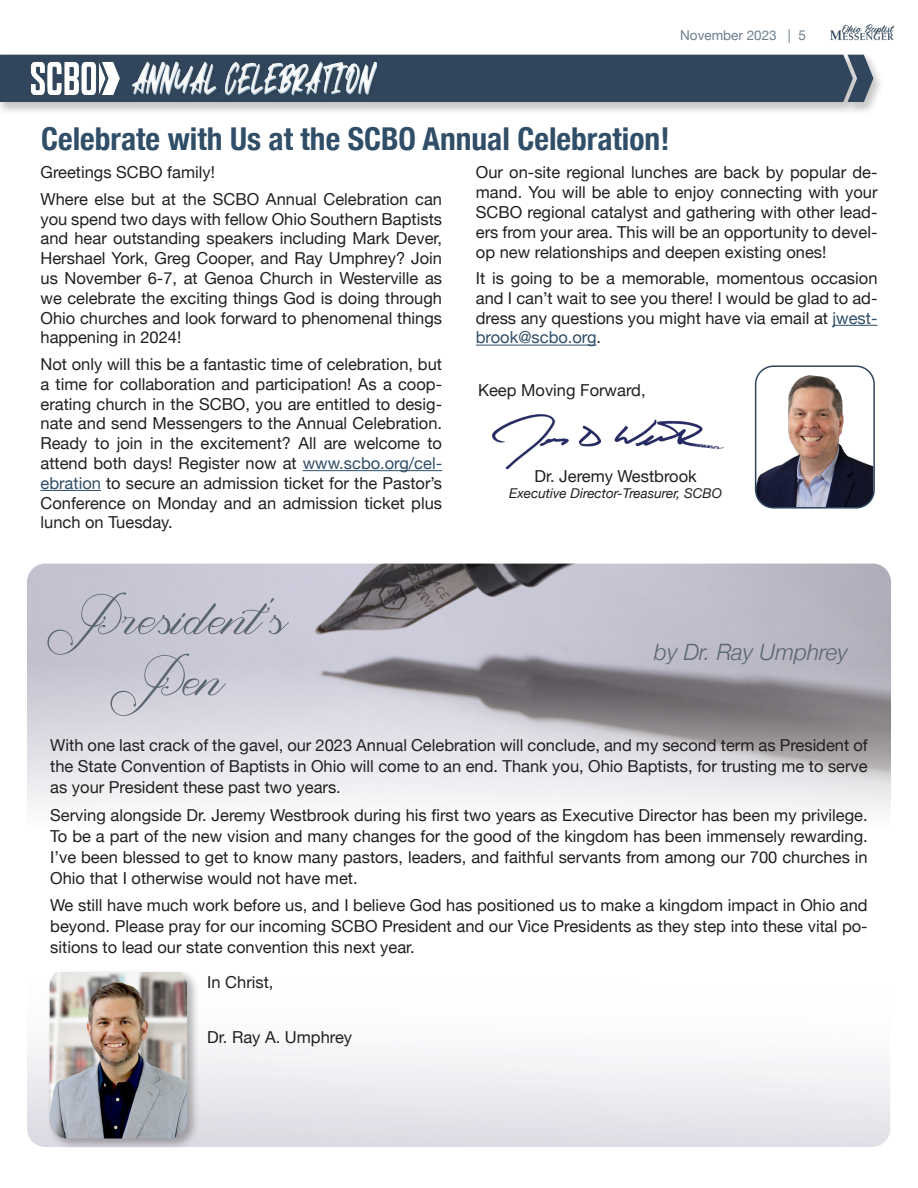
<style>
.page{position:relative;width:918px;height:1188px;background:#fff}
.page>*{position:absolute;margin:0;border:0;box-sizing:border-box;transform-origin:0 0}
.President_s_Pen_Title{font:300 51px/61.2px "Magnolia";color:#5a6670;text-align:center}
.Headline_1{font:700 condensed 31.5px "Helvetica Neue";color:#304e67}
.t1{font:italic 300 22.5px "Helvetica Neue";color:#5a6670}
.Messenger_Paragraph{font:16.5px/19.8px "Helvetica Neue";color:#231f20;text-align:justify}
.President_s_Pen{font:16.5px/21px "Helvetica Neue";color:#231f20;text-align:justify}
.t2{font:italic 13.5px "Helvetica Neue";color:#231f20}
.t3{font:13.5px "Helvetica Neue";color:#6c7e8f}
.s1{color:#304e67}
</style>
<div class="page">
<img style="left:830px;top:24px;width:64px;height:16px">
<hr style="left:303px;top:470px;width:139px;height:1px;background:#304e67">
<hr style="left:40px;top:490px;width:61px;height:1px;background:#304e67">
<hr style="left:833px;top:325px;width:44px;height:1px;background:#304e67">
<hr style="left:476px;top:345px;width:120px;height:1px;background:#304e67">
<img style="left:492px;top:414px;width:232px;height:56px">
<img style="left:758px;top:368px;width:114px;height:138px">
<div style="left:755px;top:365px;width:120px;height:144px;border:2px solid #2c465e;border-radius:18px"></div>
<div style="left:0;top:52px;width:884px;height:64px;background:#231f20;opacity:.25"></div>
<div style="left:0;top:55px;width:873px;height:47px;background:#31465c"></div>
<img style="left:27px;top:54px;width:350px;height:48px">
<img style="left:27px;top:564px;width:864px;height:247px">
<div style="left:47px;top:969px;width:152px;height:182px;background:#231f20;opacity:.34"></div>
<img style="left:50px;top:972px;width:137px;height:166px">
<p class="t3" style="left:680px;top:25px;width:127px">November 2023 | 5</p>
<p class="Headline_1" style="left:41px;top:112px;width:630px">Celebrate with Us at the SCBO Annual Celebration!</p>
<p class="Messenger_Paragraph" style="left:40px;top:163px;width:176px">Greetings SCBO family!</p>
<p class="Messenger_Paragraph" style="left:40px;top:190px;width:403px">Where else but at the SCBO Annual Celebration can you spend two days with fellow Ohio Southern Baptists and hear outstanding speakers including Mark Dever, Hershael York, Greg Cooper, and Ray Umphrey? Join us November 6-7, at Genoa Church in Westerville as we celebrate the exciting things God is doing through Ohio churches and look forward to phenomenal things happening in 2024!</p>
<p class="Messenger_Paragraph" style="left:40px;top:355px;width:403px">Not only will this be a fantastic time of celebration, but a time for collaboration and participation! As a coop&shy;erating church in the SCBO, you are entitled to desig&shy;nate and send Messengers to the Annual Celebration.<br>Ready to join in the excitement? All are welcome to attend both days! Register now at <span class="s1">www.scbo.org/cel&shy;ebration</span> to secure an admission ticket for the Pastor’s Conference on Monday and an admission ticket plus lunch on Tuesday.</p>
<p class="Messenger_Paragraph" style="left:476px;top:163px;width:403px">Our on-site regional lunches are back by popular de&shy;mand. You will be able to enjoy connecting with your SCBO regional catalyst and gathering with other lead&shy;ers from your area. This will be an opportunity to devel&shy;op new relationships and deepen existing ones!</p>
<p class="Messenger_Paragraph" style="left:476px;top:269px;width:403px">It is going to be a memorable, momentous occasion and I can’t wait to see you there! I would be glad to ad&shy;dress any questions you might have via email at <span class="s1">jwest&shy;brook@scbo.org</span>.</p>
<p class="Messenger_Paragraph" style="left:478px;top:381px;width:169px">Keep Moving Forward,</p>
<p class="Messenger_Paragraph" style="left:535px;top:467px;width:164px">Dr. Jeremy Westbrook</p>
<p class="t2" style="left:509px;top:484px;width:215px">Executive Director-Treasurer, SCBO</p>
<p class="President_s_Pen_Title" style="left:79px;top:588px;width:211px">President’s<br>Pen</p>
<p class="t1" style="left:654px;top:634px;width:195px">by Dr. Ray Umphrey</p>
<p class="President_s_Pen" style="left:50px;top:735px;width:819px">With one last crack of the gavel, our 2023 Annual Celebration will conclude, and my second term as President of the State Convention of Baptists in Ohio will come to an end. Thank you, Ohio Baptists, for trusting me to serve as your President these past two years.</p>
<p class="President_s_Pen" style="left:50px;top:805px;width:819px">Serving alongside Dr. Jeremy Westbrook during his first two years as Executive Director has been my privilege.<br>To be a part of the new vision and many changes for the good of the kingdom has been immensely rewarding.<br>I’ve been blessed to get to know many pastors, leaders, and faithful servants from among our 700 churches in Ohio that I otherwise would not have met.</p>
<p class="President_s_Pen" style="left:50px;top:896px;width:819px">We still have much work before us, and I believe God has positioned us to make a kingdom impact in Ohio and beyond. Please pray for our incoming SCBO President and our Vice Presidents as they step into these vital po&shy;sitions to lead our state convention this next year.</p>
<p class="President_s_Pen" style="left:207px;top:972px;width:68px">In Christ,</p>
<p class="President_s_Pen" style="left:207px;top:1028px;width:146px">Dr. Ray A. Umphrey</p>
</div>
